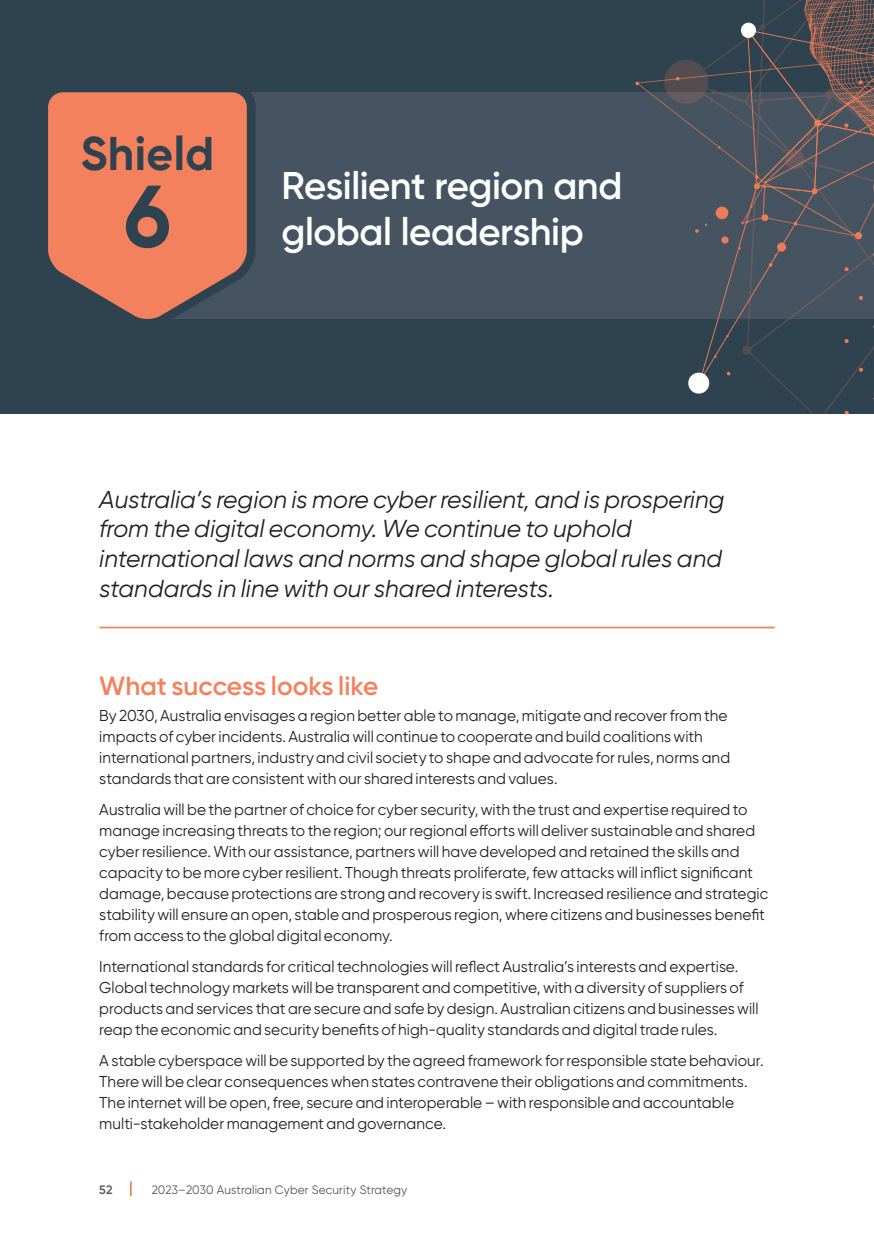
<style>
.page{position:relative;width:874px;height:1241px;background:#fff}
.page>*{position:absolute;margin:0;border:0;box-sizing:border-box;transform-origin:0 0}
.Shield_number{font:700 87.5px "Gilroy";color:#2e424f}
.Shield_number-2{font:700 47.25px "Gilroy";letter-spacing:.01em;color:#2e424f}
.Shield_number-3{font:600 38.5px/46.2px "Gilroy";letter-spacing:-.01em;color:#fff}
.Heading_3{font:600 26.25px "Gilroy";color:#f4815d}
.Shield_description{font:italic 24.5px/29.8px "Gilroy";color:#231f20}
.Body{font:15.75px/21px "Gilroy";letter-spacing:.005em;color:#231f20}
.t1{font:12.25px "Gilroy";letter-spacing:.01em;color:#57585a}
.t2{font:600 12.25px "Gilroy";color:#57585a}
</style>
<div class="page">
<div style="left:0;top:0;width:873px;height:413px;background:#2e424f"></div>
<div style="left:146px;top:92px;width:727px;height:227px;background:#465461"></div>
<hr style="left:99px;top:626px;width:675px;height:2px;background:#f4815d">
<svg style="left:48px;top:92px;width:208px;height:227px;background:#d6785b"></svg>
<svg style="left:634px;top:0;width:239px;height:414px"></svg>
<div style="left:740px;top:23px;width:15px;height:15px;background:#fff;border-radius:50%"></div>
<div style="left:688px;top:372px;width:20px;height:21px;background:#fff;border-radius:50%"></div>
<svg style="left:130px;top:1181px;width:2px;height:14px"></svg>
<p class="Shield_number-2" style="left:81px;top:124px;width:135px">Shield</p>
<p class="Shield_number" style="left:124px;top:161px;width:48px">6</p>
<p class="Shield_number-3" style="left:281px;top:162px;width:342px">Resilient region and global leadership</p>
<p class="Shield_description" style="left:99px;top:484px;width:626px">Australia’s region is more cyber resilient, and is prospering from the digital economy. We continue to uphold international laws and norms and shape global rules and standards in line with our shared interests.</p>
<p class="Heading_3" style="left:99px;top:669px;width:280px">What success looks like</p>
<p class="Body" style="left:99px;top:704px;width:632px">By 2030, Australia envisages a region better able to manage, mitigate and recover from the impacts of cyber incidents. Australia will continue to cooperate and build coalitions with international partners, industry and civil society to shape and advocate for rules, norms and standards that are consistent with our shared interests and values.</p>
<p class="Body" style="left:99px;top:798px;width:670px">Australia will be the partner of choice for cyber security, with the trust and expertise required to manage increasing threats to the region; our regional efforts will deliver sustainable and shared cyber resilience. With our assistance, partners will have developed and retained the skills and capacity to be more cyber resilient. Though threats proliferate, few attacks will inflict significant damage, because protections are strong and recovery is swift. Increased resilience and strategic stability will ensure an open, stable and prosperous region, where citizens and businesses benefit from access to the global digital economy.</p>
<p class="Body" style="left:99px;top:955px;width:660px">International standards for critical technologies will reflect Australia’s interests and expertise.<br>Global technology markets will be transparent and competitive, with a diversity of suppliers of products and services that are secure and safe by design. Australian citizens and businesses will reap the economic and security benefits of high-quality standards and digital trade rules.</p>
<p class="Body" style="left:99px;top:1049px;width:665px">A stable cyberspace will be supported by the agreed framework for responsible state behaviour.<br>There will be clear consequences when states contravene their obligations and commitments.<br>The internet will be open, free, secure and interoperable – with responsible and accountable multi-stakeholder management and governance.</p>
<p class="t2" style="left:99px;top:1181px;width:15px">52</p>
<p class="t1" style="left:152px;top:1181px;width:257px">2023–2030 Australian Cyber Security Strategy</p>
</div>
